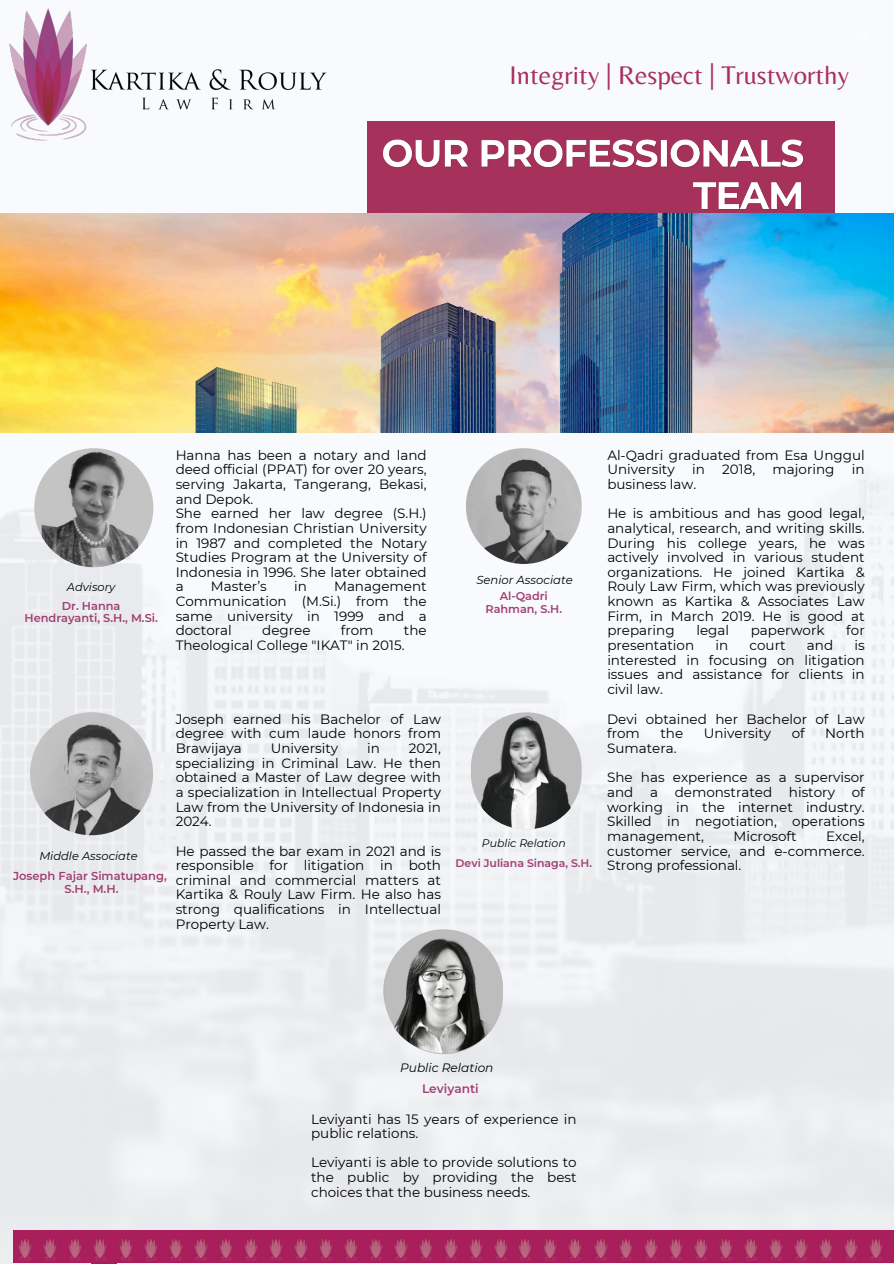
<style>
.page{position:relative;width:894px;height:1264px;background:#fff}
.page>*{position:absolute;margin:0;border:0;box-sizing:border-box;transform-origin:0 0}
.t1{font:26.55px "Belleza";color:#a92f61}
.t2{font:13.5px/14.7px "Montserrat";color:#000;text-align:justify}
.t3{font:italic 12.15px "Montserrat";color:#000}
.t4{font:600 12.15px "Montserrat";color:#a13f73}
.t5{font:600 11.55px/12.9px "Montserrat";color:#a13f73;text-align:center}
.t6{font:italic 11.55px "Montserrat";color:#000}
.t7{font:600 11.4px/12.8px "Montserrat";color:#a13f73;text-align:center}
.t8{font:italic 11.4px "Montserrat";color:#000}
.t9{font:600 11.25px/12.1px "Montserrat";color:#a13f73;text-align:center}
.t10{font:600 10.95px "Montserrat";color:#a13f73}
.t11{font:italic 10.95px "Montserrat";color:#000}
</style>
<div class="page">
<img style="left:0;top:121px;width:893px;height:1142px">
<img style="left:0;top:8px;width:335px;height:142px">
<img style="left:30px;top:712px;width:123px;height:123px;border-radius:50%">
<img style="left:469px;top:715px;width:114px;height:114px;border-radius:50%">
<svg style="left:384px;top:929px;width:119px;height:125px"></svg>
<img style="left:382px;top:931px;width:122px;height:122px;border-radius:50%">
<div style="left:366px;top:121px;width:468px;height:97px;background:#a6315b"></div>
<img style="left:379px;top:139px;width:429px;height:75px">
<img style="left:0;top:214px;width:893px;height:218px">
<img style="left:91px;top:1262px;width:25px;height:1px">
<img style="left:13px;top:1230px;width:500px;height:32px">
<img style="left:513px;top:1230px;width:380px;height:32px">
<img style="left:466px;top:448px;width:115px;height:116px;border-radius:50%">
<img style="left:34px;top:448px;width:119px;height:119px;border-radius:50%">
<p class="t1" style="left:509px;top:59px;width:341px">Integrity | Respect | Trustworthy</p>
<h3 class="t8" style="left:67px;top:580px;width:50px">Advisory</h3>
<h4 class="t7" style="left:24px;top:599px;width:135px">Dr. Hanna<br>Hendrayanti, S.H., M.Si.</h4>
<h4 class="t2" style="left:176px;top:447px;width:252px;text-align:left">Hanna has been a notary and land deed official (PPAT) for over 20 years, serving Jakarta, Tangerang, Bekasi, and Depok.<br>She earned her law degree (S.H.) from Indonesian Christian University in 1987 and completed the Notary<br>Studies Program at the University of<br>Indonesia in 1996. She later obtained a</h4>
<h4 class="t2" style="left:211px;top:579px;width:57px">Master’s</h4>
<h4 class="t2" style="left:294px;top:579px;width:14px">in</h4>
<h4 class="t2" style="left:176px;top:579px;width:252px;text-indent:158px">Management Communication (M.Si.) from the same university in 1999 and a doctoral</h4>
<h4 class="t2" style="left:262px;top:623px;width:50px">degree</h4>
<h4 class="t2" style="left:341px;top:623px;width:34px">from</h4>
<h4 class="t2" style="left:176px;top:623px;width:252px;text-indent:228px">the<br>Theological College "IKAT" in 2015.</h4>
<p class="t6" style="left:476px;top:573px;width:98px">Senior Associate</p>
<h5 class="t9" style="left:485px;top:590px;width:78px">Al-Qadri<br>Rahman, S.H.</h5>
<h2 class="t6" style="left:39px;top:848px;width:100px">Middle Associate</h2>
<p class="t5" style="left:13px;top:869px;width:155px">Joseph Fajar Simatupang,<br>S.H., M.H.</p>
<p class="t2" style="left:176px;top:711px;width:267px">Joseph earned his Bachelor of Law degree with cum laude honors from Brawijaya</p>
<p class="t2" style="left:271px;top:741px;width:69px">University</p>
<p class="t2" style="left:367px;top:741px;width:14px">in</p>
<p class="t2" style="left:176px;top:741px;width:267px;text-indent:233px">2021, specializing in Criminal Law. He then obtained a Master of Law degree with a specialization in Intellectual Property Law from the University of Indonesia in 2024.</p>
<p class="t2" style="left:176px;top:843px;width:267px">He passed the bar exam in 2021 and is responsible for litigation in both criminal and commercial matters at Kartika &amp; Rouly Law Firm. He also has strong qualifications in Intellectual Property Law.</p>
<h4 class="t11" style="left:481px;top:836px;width:85px">Public Relation</h4>
<h5 class="t10" style="left:455px;top:856px;width:138px">Devi Juliana Sinaga, S.H.</h5>
<p class="t2" style="left:607px;top:447px;width:259px">Al-Qadri graduated from Esa Unggul<br>University</p>
<p class="t2" style="left:692px;top:462px;width:14px">in</p>
<p class="t2" style="left:722px;top:462px;width:34px">2018,</p>
<p class="t2" style="left:772px;top:462px;width:63px">majoring</p>
<p class="t2" style="left:851px;top:462px;width:14px">in</p>
<p class="t2" style="left:607px;top:477px;width:90px">business law.</p>
<p class="t2" style="left:607px;top:506px;width:259px">He is ambitious and has good legal, analytical, research, and writing skills.<br>During his college years, he was actively involved in various student organizations. He joined Kartika &amp; Rouly Law Firm, which was previously known as Kartika &amp; Associates Law Firm, in March 2019. He is good at preparing</p>
<p class="t2" style="left:696px;top:623px;width:34px">legal</p>
<p class="t2" style="left:750px;top:623px;width:75px">paperwork</p>
<p class="t2" style="left:846px;top:623px;width:20px">for</p>
<p class="t2" style="left:607px;top:637px;width:259px;text-indent:247px">is interested in focusing on litigation issues and assistance for clients in civil law.</p>
<p class="t2" style="left:607px;top:637px;width:88px">presentation</p>
<p class="t2" style="left:715px;top:637px;width:14px">in</p>
<p class="t2" style="left:749px;top:637px;width:38px">court</p>
<p class="t2" style="left:806px;top:637px;width:28px">and</p>
<p class="t2" style="left:607px;top:711px;width:259px">Devi obtained her Bachelor of Law from</p>
<p class="t2" style="left:660px;top:726px;width:24px">the</p>
<p class="t2" style="left:703px;top:726px;width:69px">University</p>
<p class="t2" style="left:791px;top:726px;width:15px">of</p>
<p class="t2" style="left:825px;top:726px;width:41px">North</p>
<p class="t2" style="left:607px;top:741px;width:71px">Sumatera.</p>
<p class="t2" style="left:607px;top:770px;width:259px">She has experience as a supervisor and a demonstrated history of working in the internet industry.<br>Skilled in negotiation, operations management,</p>
<p class="t2" style="left:733px;top:828px;width:65px">Microsoft</p>
<p class="t2" style="left:607px;top:828px;width:259px;text-indent:219px">Excel, customer service, and e-commerce.<br>Strong professional.</p>
<h4 class="t3" style="left:400px;top:1060px;width:95px">Public Relation</h4>
<p class="t4" style="left:422px;top:1081px;width:58px">Leviyanti</p>
<h4 class="t2" style="left:311px;top:1111px;width:267px">Leviyanti has 15 years of experience in public relations.</h4>
<p class="t2" style="left:311px;top:1155px;width:267px">Leviyanti is able to provide solutions to the public by providing the best choices that the business needs.</p>
</div>
